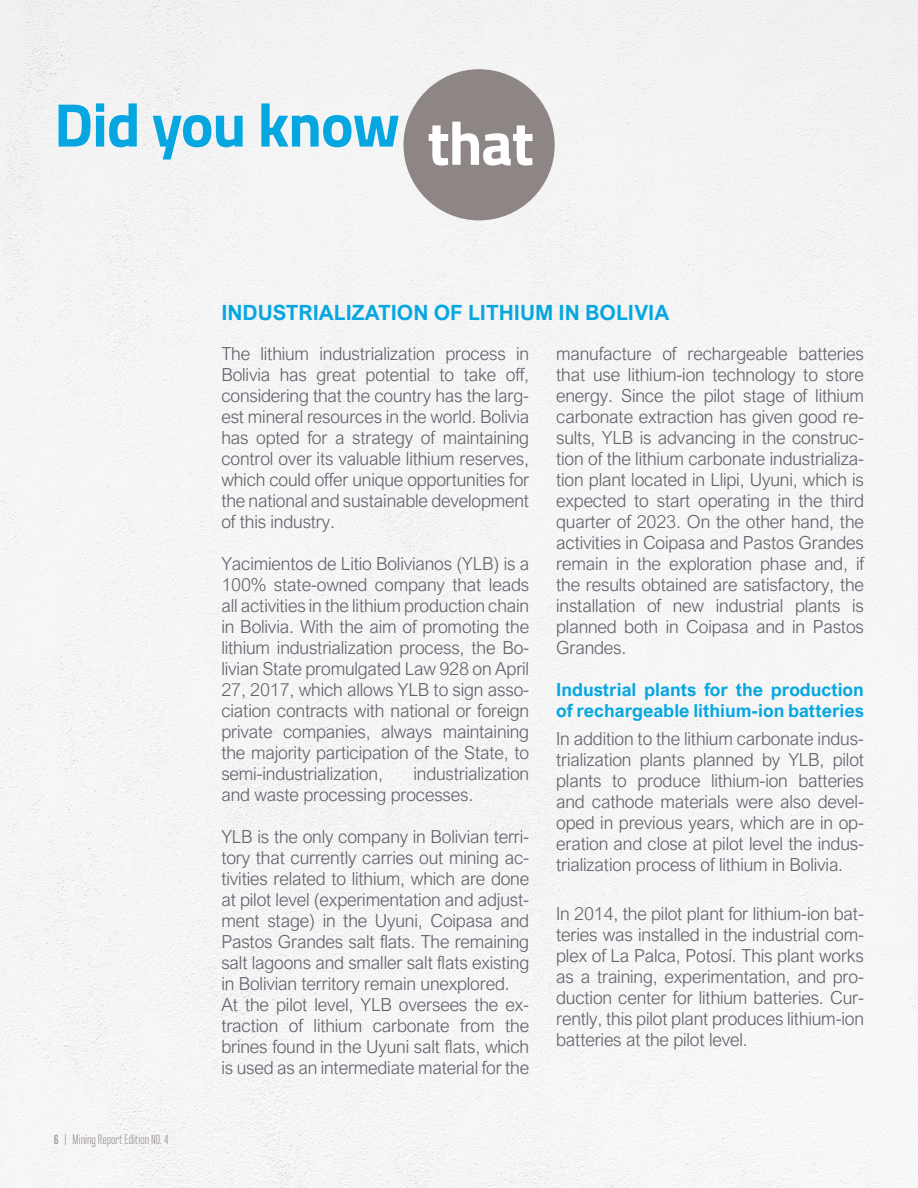
<style>
.page{position:relative;width:918px;height:1188px;background:#f5f5f6}
.page>*{position:absolute;margin:0;border:0;box-sizing:border-box;transform-origin:0 0}
.t1{font:700 61.65px "Titillium Web";letter-spacing:-.02em;color:#06a7e0}
.t2{font:700 21px "Arial Nova";color:#06a7e0}
.t3{font:300 18px/21px "Arial Nova";letter-spacing:-.01em;color:#5f636a;text-align:justify}
.t4{font:700 18px/21px "Arial Nova";color:#06a7e0}
.t5{font:300 13.5px "Ristretto Pro";color:#8e8585}
.s1{color:#fff}
.s2{font-weight:500}
</style>
<div class="page">
<div style="left:403px;top:69px;width:152px;height:151px;background:#8e8585;border-radius:50%"></div>
<h1 class="t1" style="left:54px;top:78px;width:482px">Did you know <span class="s1">that</span></h1>
<p class="t5" style="left:54px;top:1132px;width:116px"><span class="s2">6</span> | Mining Report Edition NO. 4</p>
<p class="t2" style="left:221px;top:300px;width:449px">INDUSTRIALIZATION OF LITHIUM IN BOLIVIA</p>
<p class="t3" style="left:556px;top:343px;width:309px">manufacture of rechargeable batteries that use lithium-ion technology to store energy. Since the pilot stage of lithium carbonate extraction has given good re&shy;sults, YLB is advancing in the construc&shy;tion of the lithium carbonate industrializa&shy;tion plant located in Llipi, Uyuni, which is expected to start operating in the third quarter of 2023. On the other hand, the activities in Coipasa and Pastos Grandes remain in the exploration phase and, if the results obtained are satisfactory, the installation of new industrial plants is planned both in Coipasa and in Pastos Grandes.</p>
<p class="t4" style="left:556px;top:679px;width:309px">Industrial plants for the production of rechargeable lithium-ion batteries</p>
<p class="t3" style="left:556px;top:728px;width:309px">In addition to the lithium carbonate indus&shy;trialization plants planned by YLB, pilot plants to produce lithium-ion batteries and cathode materials were also devel&shy;oped in previous years, which are in op&shy;eration and close at pilot level the indus&shy;trialization process of lithium in Bolivia.</p>
<p class="t3" style="left:556px;top:903px;width:309px">In 2014, the pilot plant for lithium-ion bat&shy;teries was installed in the industrial com&shy;plex of La Palca, Potosí. This plant works as a training, experimentation, and pro&shy;duction center for lithium batteries. Cur&shy;rently, this pilot plant produces lithium-ion batteries at the pilot level.</p>
<p class="t3" style="left:221px;top:343px;width:309px">The lithium industrialization process in Bolivia has great potential to take off, considering that the country has the larg&shy;est mineral resources in the world. Bolivia has opted for a strategy of maintaining control over its valuable lithium reserves, which could offer unique opportunities for the national and sustainable development of this industry.</p>
<p class="t3" style="left:221px;top:553px;width:309px">Yacimientos de Litio Bolivianos (YLB) is a 100% state-owned company that leads all activities in the lithium production chain in Bolivia. With the aim of promoting the lithium industrialization process, the Bo&shy;livian State promulgated Law 928 on April 27, 2017, which allows YLB to sign asso&shy;ciation contracts with national or foreign private companies, always maintaining the majority participation of the State, to semi-industrialization,</p>
<p class="t3" style="left:221px;top:763px;width:309px;text-indent:192px">industrialization and waste processing processes.</p>
<p class="t3" style="left:221px;top:826px;width:309px;text-align:left">YLB is the only company in Bolivian terri&shy;tory that currently carries out mining ac&shy;tivities related to lithium, which are done at pilot level (experimentation and adjust&shy;ment stage) in the Uyuni, Coipasa and Pastos Grandes salt flats. The remaining salt lagoons and smaller salt flats existing in Bolivian territory remain unexplored.<br>At the pilot level, YLB oversees the ex&shy;traction of lithium carbonate from the brines found in the Uyuni salt flats, which is used as an intermediate material for the</p>
</div>
